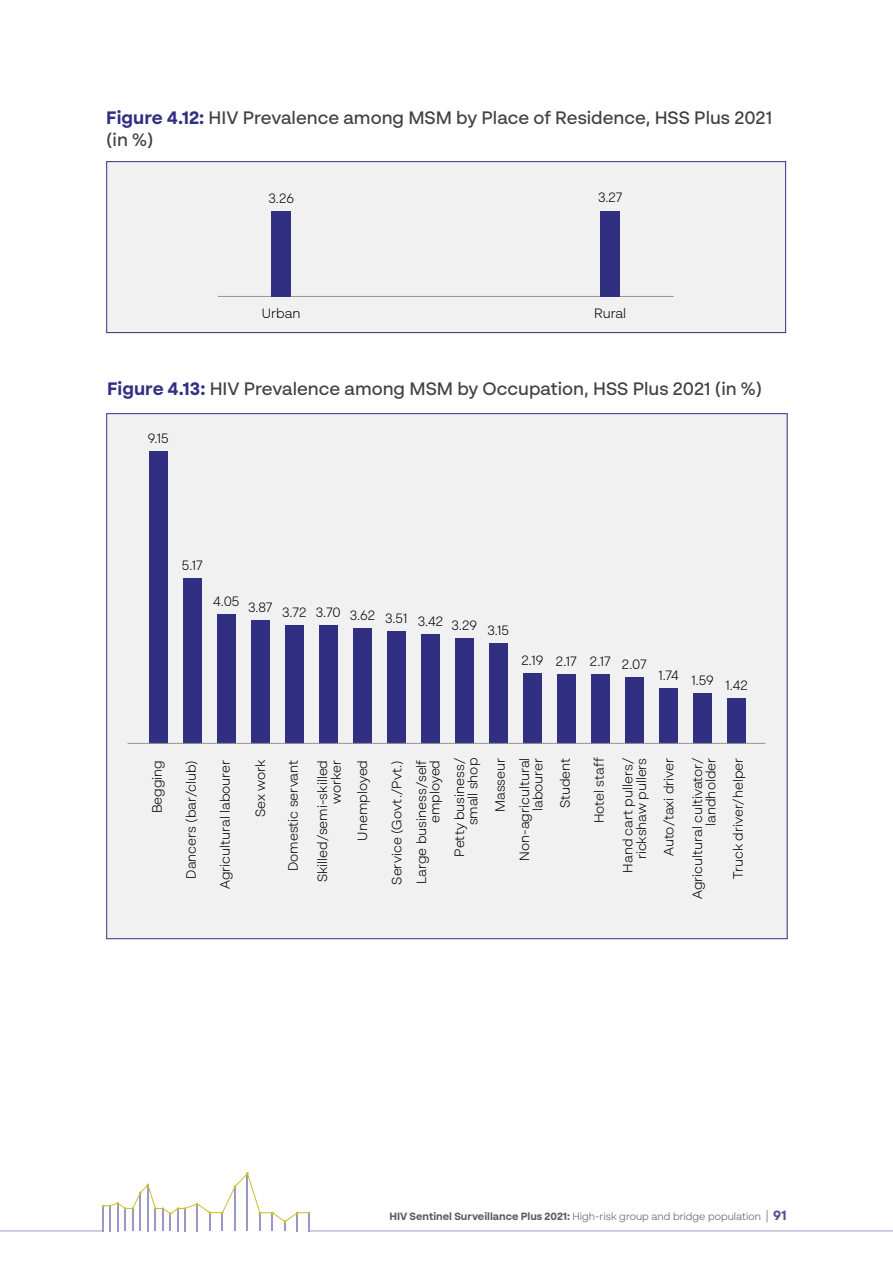
<style>
.page{position:relative;width:893px;height:1263px;background:#fff}
.page>*{position:absolute;margin:0;border:0;box-sizing:border-box;transform-origin:0 0}
.t1{font:500 18px/22.5px "BR Sonoma";color:#414042}
.t2{font:300 13.5px/27.3px "BR Sonoma";color:#000;text-align:right}
.t3{font:300 10.5px "BR Sonoma";color:#58595b}
.s1{font-weight:700;color:#312f82}
.s2{font-weight:700}
.s3{font-size:14.1px;color:#544d92}
.s4{font-weight:700;font-size:13.5px;color:#544d92}
</style>
<div class="page">
<hr style="left:309px;top:1230px;width:584px;height:1px;background:#9a98cb">
<hr style="left:0;top:1230px;width:103px;height:1px;background:#9a98cb">
<svg style="left:102px;top:1172px;width:209px;height:59px"></svg>
<div style="left:106px;top:161px;width:680px;height:172px;background:#f1f1f2;border:1px solid #312f82"></div>
<hr style="left:218px;top:296px;width:456px;height:1px;background:#939598">
<div style="left:272px;top:211px;width:19px;height:85px;background:#312f82"></div>
<div style="left:601px;top:211px;width:19px;height:85px;background:#312f82"></div>
<div style="left:106px;top:413px;width:682px;height:526px;background:#f1f1f2;border:1px solid #312f82"></div>
<div style="left:727px;top:698px;width:19px;height:46px;background:#312f82"></div>
<div style="left:693px;top:693px;width:19px;height:51px;background:#312f82"></div>
<div style="left:659px;top:688px;width:19px;height:56px;background:#312f82"></div>
<div style="left:625px;top:677px;width:19px;height:67px;background:#312f82"></div>
<div style="left:591px;top:674px;width:19px;height:70px;background:#312f82"></div>
<div style="left:557px;top:674px;width:19px;height:70px;background:#312f82"></div>
<div style="left:523px;top:674px;width:19px;height:70px;background:#312f82"></div>
<div style="left:489px;top:643px;width:19px;height:101px;background:#312f82"></div>
<div style="left:455px;top:638px;width:19px;height:106px;background:#312f82"></div>
<div style="left:421px;top:634px;width:19px;height:110px;background:#312f82"></div>
<div style="left:387px;top:631px;width:19px;height:113px;background:#312f82"></div>
<div style="left:353px;top:628px;width:19px;height:116px;background:#312f82"></div>
<div style="left:319px;top:625px;width:19px;height:119px;background:#312f82"></div>
<div style="left:285px;top:625px;width:19px;height:119px;background:#312f82"></div>
<div style="left:251px;top:620px;width:19px;height:124px;background:#312f82"></div>
<div style="left:217px;top:614px;width:19px;height:130px;background:#312f82"></div>
<div style="left:183px;top:578px;width:19px;height:166px;background:#312f82"></div>
<div style="left:149px;top:451px;width:19px;height:293px;background:#312f82"></div>
<hr style="left:128px;top:743px;width:637px;height:1px;background:#939598">
<h1 class="t1" style="left:106px;top:106px;width:667px"><span class="s1">Figure 4.12:</span> HIV Prevalence among MSM by Place of Residence, HSS Plus 2021 (in %)</h1>
<p class="t2" style="left:269px;top:184px;width:27px">3.26</p>
<p class="t2" style="left:262px;top:299px;width:40px">Urban</p>
<p class="t2" style="left:598px;top:183px;width:26px">3.27</p>
<p class="t2" style="left:594px;top:299px;width:34px">Rural</p>
<h1 class="t1" style="left:107px;top:377px;width:657px"><span class="s1">Figure 4.13:</span> HIV Prevalence among MSM by Occupation, HSS Plus 2021 (in %)</h1>
<p class="t2" style="left:148px;top:424px;width:22px">9.15</p>
<p class="t2" style="left:182px;top:551px;width:22px">5.17</p>
<p class="t2" style="left:213px;top:601px;width:297px">4.05 3.87 3.72 3.70 3.62 3.51 3.42 3.29 3.15</p>
<p class="t2" style="left:521px;top:647px;width:127px">2.19 2.17 2.17 2.07</p>
<p class="t2" style="left:658px;top:666px;width:91px">1.74 1.59 1.42</p>
<p class="t2" style="left:143px;top:813px;width:55px;rotate:-90deg">Begging</p>
<p class="t2" style="left:177px;top:879px;width:120px;rotate:-90deg">Dancers (bar/club)</p>
<p class="t2" style="left:211px;top:889px;width:131px;rotate:-90deg">Agricultural labourer</p>
<p class="t2" style="left:247px;top:817px;width:59px;rotate:-90deg">Sex work</p>
<p class="t2" style="left:278px;top:882px;width:124px;line-height:29.4px;rotate:-90deg">Domestic servant<br>Skilled/semi-skilled</p>
<p class="t2" style="left:322px;top:841px;width:82px;line-height:26.5px;rotate:-90deg">worker<br>Unemployed</p>
<p class="t2" style="left:384px;top:885px;width:126px;line-height:24.8px;text-align:left;rotate:-90deg">Service (Govt./Pvt.)<br>Large business/self</p>
<p class="t2" style="left:422px;top:857px;width:100px;line-height:24.6px;rotate:-90deg">employed<br>Petty business/</p>
<p class="t2" style="left:459px;top:825px;width:69px;rotate:-90deg">small shop<br>Masseur</p>
<p class="t2" style="left:517px;top:861px;width:105px;line-height:13.5px;rotate:-90deg">Non-agricultural labourer</p>
<p class="t2" style="left:551px;top:808px;width:52px;rotate:-90deg">Student</p>
<p class="t2" style="left:584px;top:873px;width:117px;line-height:28.8px;rotate:-90deg">Hotel staff<br>Hand cart pullers/</p>
<p class="t2" style="left:627px;top:859px;width:103px;text-align:left;rotate:-90deg">rickshaw pullers<br>Auto/taxi driver</p>
<p class="t2" style="left:690px;top:899px;width:143px;line-height:13.5px;rotate:-90deg">Agricultural cultivator/ landholder</p>
<p class="t2" style="left:724px;top:879px;width:123px;rotate:-90deg">Truck driver/helper</p>
<p class="t3" style="left:389px;top:1210px;width:399px"><span class="s2">HIV Sentinel Surveillance Plus 2021:</span> High-risk group and bridge population <span class="s3">|</span> <span class="s4">91</span></p>
</div>
